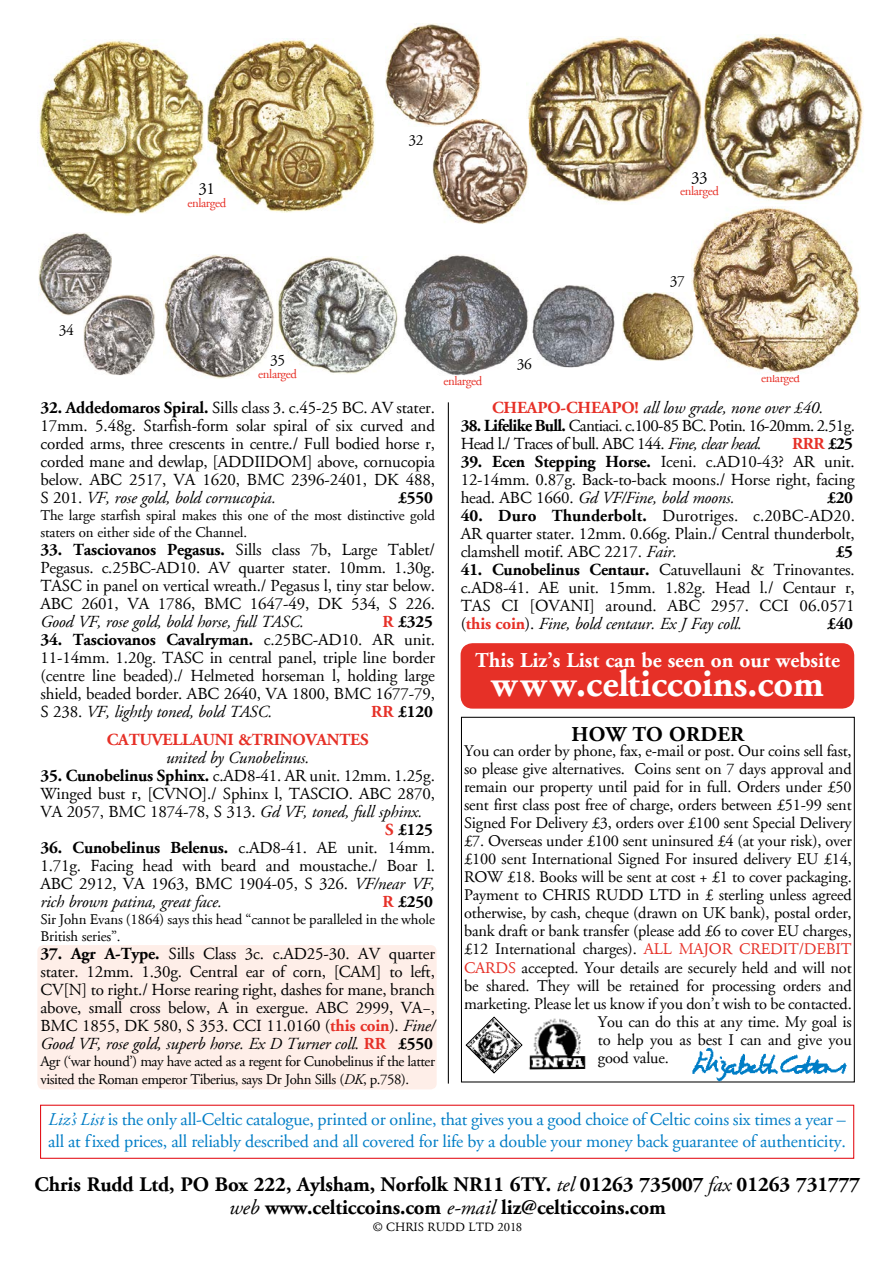
<style>
.page{position:relative;width:893px;height:1263px;background:#fff}
.page>*{position:absolute;margin:0;border:0;box-sizing:border-box;transform-origin:0 0}
.t1{font:700 38.25px "Adobe Garamond";color:#fff}
.t2{font:700 21.15px "Adobe Garamond";color:#fff}
.t3{font:700 21.15px "Adobe Garamond";letter-spacing:.005em;color:#000}
.t4{font:700 20.85px/23.2px "Adobe Garamond";letter-spacing:-.005em;color:#000;text-align:center}
.t5{font:18px/22.2px "Adobe Garamond";letter-spacing:-.01em;color:#007dc6}
.t6{font:16.95px/18px "Adobe Garamond";letter-spacing:-.01em;color:#000;text-align:justify}
.t7{font:16.95px/18px "Adobe Garamond";letter-spacing:-.04em;color:#000}
.t8{font:italic 16.95px "Adobe Garamond";letter-spacing:-.01em;color:#000}
.t9{font:700 16.95px "Adobe Garamond";letter-spacing:-.01em;color:#000}
.t10{font:700 16.95px "Adobe Garamond";letter-spacing:-.01em;color:#e63027}
.t11{font:16.35px "Adobe Garamond";letter-spacing:-.01em;color:#000}
.t12{font:15.45px "Adobe Garamond";letter-spacing:-.03em;color:#000}
.t13{font:14.85px/17px "Adobe Garamond";letter-spacing:-.01em;color:#000}
.t14{font:14.85px/18px "Adobe Garamond";letter-spacing:-.03em;color:#000}
.t15{font:12.75px "Adobe Garamond";letter-spacing:-.03em;color:#e63027}
.t16{font:12.75px "Adobe Garamond";color:#000}
.s1{font-weight:700}
.s2{font-style:italic}
.s3{color:#e63027}
.s4{font-weight:700;font-style:normal;color:#e63027}
.s5{color:#000}
.s6{font-weight:700;color:#e63027}
.s7{font-weight:400;font-style:italic}
</style>
<div class="page">
<div style="left:37px;top:945px;width:400px;height:144px;background:#feeee8;border-radius:6px"></div>
<hr style="left:448px;top:402px;width:1px;height:681px;background:#000">
<img style="left:529px;top:1018px;width:57px;height:52px">
<svg style="left:465px;top:1016px;width:58px;height:58px"></svg>
<img style="left:691px;top:1048px;width:156px;height:34px">
<div style="left:461px;top:643px;width:393px;height:66px;background:#e63027;border-radius:12px"></div>
<div style="left:40px;top:1105px;width:814px;height:54px;border:1px solid #e30c13"></div>
<img style="left:526px;top:37px;width:177px;height:167px">
<img style="left:703px;top:34px;width:161px;height:168px">
<img style="left:691px;top:206px;width:169px;height:168px">
<img style="left:404px;top:255px;width:125px;height:121px">
<img style="left:532px;top:285px;width:83px;height:82px">
<img style="left:163px;top:255px;width:112px;height:123px">
<img style="left:276px;top:257px;width:122px;height:117px">
<img style="left:39px;top:233px;width:72px;height:83px">
<img style="left:83px;top:294px;width:72px;height:81px">
<img style="left:385px;top:23px;width:96px;height:103px">
<img style="left:433px;top:119px;width:96px;height:105px">
<img style="left:39px;top:40px;width:166px;height:175px">
<img style="left:207px;top:38px;width:168px;height:175px">
<img style="left:622px;top:292px;width:72px;height:68px">
<p class="t6" style="left:199px;top:180px;width:18px">31</p>
<p class="t15" style="left:187px;top:196px;width:40px">enlarged</p>
<p class="t12" style="left:408px;top:132px;width:17px">32</p>
<p class="t6" style="left:691px;top:169px;width:18px">33</p>
<p class="t15" style="left:680px;top:185px;width:40px">enlarged</p>
<p class="t12" style="left:670px;top:273px;width:17px">37</p>
<p class="t12" style="left:59px;top:321px;width:17px">34</p>
<p class="t12" style="left:270px;top:352px;width:17px">35</p>
<p class="t15" style="left:258px;top:367px;width:40px">enlarged</p>
<p class="t6" style="left:40px;top:399px;width:396px"><span class="s1">32. Addedomaros Spiral.</span> Sills class 3. c.45-25 BC. AV stater.<br>17mm. 5.48g. Starfish-form solar spiral of six curved and corded arms, three crescents in centre./ Full bodied horse r, corded mane and dewlap, [ADDIIDOM] above, cornucopia below. ABC 2517, VA 1620, BMC 2396-2401, DK 488, S 201. <span class="s2">VF, rose gold, bold cornucopia.</span></p>
<p class="t9" style="left:398px;top:488px;width:36px">£550</p>
<p class="t13" style="left:40px;top:507px;width:396px">The large starfish spiral makes this one of the most distinctive gold staters on either side of the Channel.</p>
<p class="t6" style="left:40px;top:541px;width:396px"><span class="s1">33. Tasciovanos Pegasus.</span> Sills class 7b, Large Tablet/ Pegasus. c.25BC-AD10. AV quarter stater. 10mm. 1.30g.<br>TASC in panel on vertical wreath./ Pegasus l, tiny star below.<br>ABC 2601, VA 1786, BMC 1647-49, DK 534, S 226.</p>
<p class="t8" style="left:40px;top:613px;width:265px">Good VF, rose gold, bold horse, full TASC.</p>
<p class="t9" style="left:382px;top:613px;width:52px"><span class="s3">R</span> £325</p>
<p class="t6" style="left:40px;top:631px;width:396px"><span class="s1">34. Tasciovanos Cavalryman.</span> c.25BC-AD10. AR unit.<br>11-14mm. 1.20g. TASC in central panel, triple line border (centre line beaded)./ Helmeted horseman l, holding large shield, beaded border. ABC 2640, VA 1800, BMC 1677-79, S 238. <span class="s2">VF, lightly toned, bold TASC.</span></p>
<p class="t9" style="left:371px;top:703px;width:63px"><span class="s3">RR</span> £120</p>
<p class="t15" style="left:443px;top:374px;width:40px">enlarged</p>
<p class="t12" style="left:517px;top:356px;width:17px">36</p>
<p class="t15" style="left:761px;top:371px;width:40px">enlarged</p>
<p class="t8" style="left:492px;top:399px;width:333px"><span class="s4">CHEAPO-CHEAPO!</span> all low grade, none over £40.</p>
<p class="t7" style="left:461px;top:417px;width:396px"><span class="s1">38. Lifelike Bull.</span> Cantiaci. c.100-85 BC. Potin. 16-20mm. 2.51g.<br>Head l./ Traces of bull. ABC 144. <span class="s2">Fine, clear head.</span></p>
<p class="t10" style="left:792px;top:434px;width:62px">RRR <span class="s5">£25</span></p>
<p class="t6" style="left:461px;top:453px;width:396px"><span class="s1">39. Ecen Stepping Horse.</span> Iceni. c.AD10-43? AR unit.<br>12-14mm. 0.87g. Back-to-back moons./ Horse right, facing head. ABC 1660. <span class="s2">Gd VF/Fine, bold moons.</span></p>
<p class="t9" style="left:827px;top:488px;width:28px">£20</p>
<p class="t6" style="left:461px;top:507px;width:396px"><span class="s1">40. Duro Thunderbolt.</span> Durotriges. c.20BC-AD20.<br>AR quarter stater. 12mm. 0.66g. Plain./ Central thunderbolt, clamshell motif. ABC 2217. <span class="s2">Fair.</span></p>
<p class="t9" style="left:836px;top:543px;width:19px">£5</p>
<p class="t6" style="left:461px;top:561px;width:396px"><span class="s1">41. Cunobelinus Centaur.</span> Catuvellauni &amp; Trinovantes. c.AD8-41. AE unit. 15mm. 1.82g. Head l./ Centaur r, TAS CI [OVANI] around. ABC 2957. CCI 06.0571 (<span class="s6">this coin</span>). <span class="s2">Fine, bold centaur. Ex J Fay coll.</span></p>
<p class="t9" style="left:827px;top:615px;width:28px">£40</p>
<p class="t2" style="left:475px;top:648px;width:366px">This Liz’s List can be seen on our website</p>
<h1 class="t1" style="left:491px;top:663px;width:334px">www.celticcoins.com</h1>
<p class="t10" style="left:107px;top:730px;width:263px">CATUVELLAUNI &amp;TRINOVANTES</p>
<p class="t8" style="left:166px;top:748px;width:145px">united by Cunobelinus.</p>
<p class="t6" style="left:40px;top:767px;width:396px"><span class="s1">35. Cunobelinus Sphinx.</span> c.AD8-41. AR unit. 12mm. 1.25g.</p>
<p class="t6" style="left:40px;top:785px;width:396px">Winged bust r, [CVNO]./ Sphinx l, TASCIO. ABC 2870,</p>
<p class="t6" style="left:40px;top:803px;width:383px">VA 2057, BMC 1874-78, S 313. <span class="s2">Gd VF, toned, full sphinx.</span></p>
<p class="t9" style="left:385px;top:820px;width:49px"><span class="s3">S</span> £125</p>
<p class="t6" style="left:40px;top:839px;width:396px"><span class="s1">36. Cunobelinus Belenus.</span> c.AD8-41. AE unit. 14mm.<br>1.71g. Facing head with beard and moustache./ Boar l.<br>ABC 2912, VA 1963, BMC 1904-05, S 326. <span class="s2">VF/near VF, rich brown patina, great face.</span></p>
<p class="t9" style="left:383px;top:892px;width:52px"><span class="s3">R</span> £250</p>
<p class="t13" style="left:40px;top:911px;width:396px">Sir John Evans (1864) says this head “cannot be paralleled in the whole<br>British series”.</p>
<p class="t6" style="left:40px;top:945px;width:396px"><span class="s1">37. Agr A-Type.</span> Sills Class 3c. c.AD25-30. AV quarter stater. 12mm. 1.30g. Central ear of corn, [CAM] to left, CV[N] to right./ Horse rearing right, dashes for mane, branch above, small cross below, A in exergue. ABC 2999, VA−, BMC 1855, DK 580, S 353. CCI 11.0160 (<span class="s6">this coin</span>). <span class="s2">Fine/ Good VF, rose gold, superb horse. Ex D Turner coll.</span> <span class="s6">RR</span> <span class="s1">£550</span></p>
<p class="t14" style="left:40px;top:1053px;width:396px">Agr (‘war hound’) may have acted as a regent for Cunobelinus if the latter visited the Roman emperor Tiberius, says Dr John Sills (<span class="s2">DK</span>, p.758).</p>
<p class="t3" style="left:572px;top:723px;width:174px">HOW TO ORDER</p>
<p class="t11" style="left:464px;top:742px;width:389px">You can order by phone, fax, e-mail or post. Our coins sell fast,</p>
<p class="t11" style="left:464px;top:760px;width:389px">so please give alternatives. Coins sent on 7 days approval and</p>
<p class="t11" style="left:464px;top:778px;width:389px">remain our property until paid for in full. Orders under £50</p>
<p class="t11" style="left:464px;top:796px;width:389px">sent first class post free of charge, orders between £51-99 sent</p>
<p class="t11" style="left:464px;top:814px;width:389px">Signed For Delivery £3, orders over £100 sent Special Delivery</p>
<p class="t11" style="left:464px;top:832px;width:389px">£7. Overseas under £100 sent uninsured £4 (at your risk), over</p>
<p class="t11" style="left:464px;top:850px;width:389px">£100 sent International Signed For insured delivery EU £14,</p>
<p class="t11" style="left:464px;top:868px;width:389px">ROW £18. Books will be sent at cost + £1 to cover packaging.</p>
<p class="t11" style="left:464px;top:886px;width:389px">Payment to CHRIS RUDD LTD in £ sterling unless agreed</p>
<p class="t11" style="left:464px;top:904px;width:389px">otherwise, by cash, cheque (drawn on UK bank), postal order,</p>
<p class="t11" style="left:464px;top:922px;width:389px">bank draft or bank transfer (please add £6 to cover EU charges,</p>
<p class="t11" style="left:464px;top:940px;width:389px">£12 International charges). <span class="s3">ALL MAJOR CREDIT/DEBIT</span></p>
<p class="t11" style="left:464px;top:958px;width:389px"><span class="s3">CARDS</span> accepted. Your details are securely held and will not</p>
<p class="t11" style="left:464px;top:976px;width:389px">be shared. They will be retained for processing orders and</p>
<p class="t11" style="left:464px;top:995px;width:389px">marketing. Please let us know if you don’t wish to be contacted.</p>
<p class="t11" style="left:598px;top:1013px;width:255px">You can do this at any time. My goal is</p>
<p class="t11" style="left:598px;top:1031px;width:255px">to help you as best I can and give you</p>
<p class="t11" style="left:598px;top:1049px;width:72px">good value.</p>
<p class="t5" style="left:48px;top:1109px;width:799px"><span class="s2">Liz’s List</span> is the only all-Celtic catalogue, printed or online, that gives you a good choice of Celtic coins six times a year – all at fixed prices, all reliably described and all covered for life by a double your money back guarantee of authenticity.</p>
<p class="t4" style="left:35px;top:1172px;width:827px">Chris Rudd Ltd, PO Box 222, Aylsham, Norfolk NR11 6TY. <span class="s7">tel</span> 01263 735007 <span class="s7">fax</span> 01263 731777 <span class="s7">web</span> www.celticcoins.com <span class="s7">e-mail</span> liz@celticcoins.com</p>
<p class="t16" style="left:373px;top:1220px;width:151px">© CHRIS RUDD LTD 2018</p>
</div>
